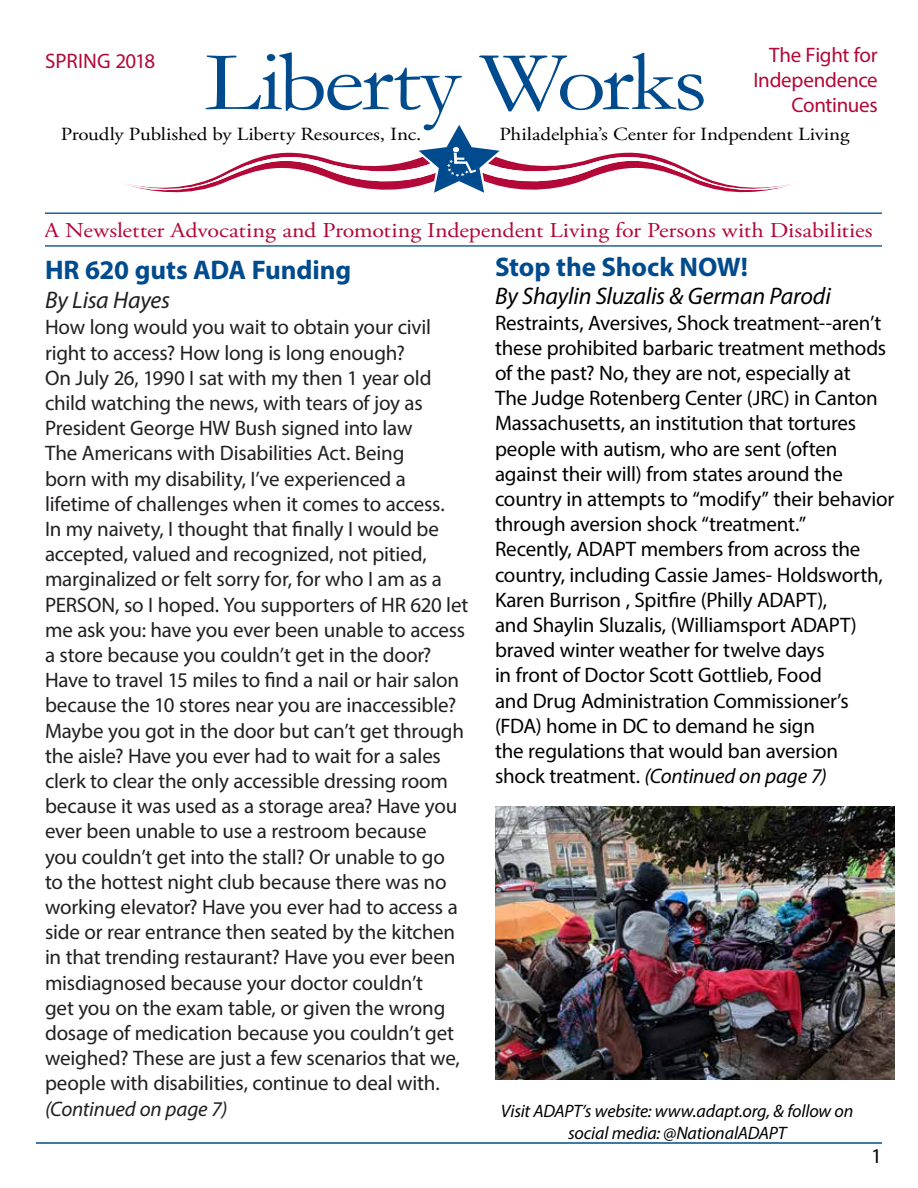
<style>
.page{position:relative;width:918px;height:1188px;background:#fff}
.page>*{position:absolute;margin:0;border:0;box-sizing:border-box;transform-origin:0 0}
.t1{font:85.95px "Garamond";letter-spacing:-.035em;color:#004b8d;scale:1.13 1}
.t2{font:700 27px "Myriad Pro";letter-spacing:-.005em;color:#004b8d}
.t3{font:italic 24px "Myriad Pro";letter-spacing:-.01em;color:#000}
.t4{font:italic 24px "Myriad Pro";letter-spacing:-.01em;color:#221f20}
.t5{font:21.15px "Adobe Garamond Pro";letter-spacing:-.005em;color:#b30838;scale:1.13 1}
.t6{font:21px/25.2px "Myriad Pro";letter-spacing:-.01em;color:#221f20}
.t7{font:21px/25.2px "Myriad Pro";letter-spacing:-.01em;color:#000}
.t8{font:21px/25.2px "Myriad Pro";letter-spacing:-.01em;color:#b30838;text-align:right}
.t9{font:italic 21px "Myriad Pro";letter-spacing:-.01em;color:#221f20}
.t10{font:18.45px "Adobe Garamond Pro";letter-spacing:-.01em;color:#000;scale:1.13 1}
.t11{font:italic 18px/21.6px "Myriad Pro";letter-spacing:-.01em;color:#000;text-align:center}
.s1{font-style:italic}
</style>
<div class="page">
<hr style="left:36px;top:1142px;width:846px;height:2px;background:#004b8d">
<hr style="left:45px;top:212px;width:837px;height:2px;background:#004b8d">
<hr style="left:45px;top:245px;width:837px;height:2px;background:#004b8d">
<svg style="left:127px;top:125px;width:665px;height:68px"></svg>
<img style="left:495px;top:806px;width:399px;height:274px">
<p class="t8" style="left:45px;top:48px;width:112px">SPRING 2018</p>
<p class="t8" style="left:754px;top:42px;width:126px">The Fight for<br>Independence<br>Continues</p>
<h1 class="t1" style="left:205px;top:24px;width:447px">Liberty Works</h1>
<p class="t10" style="left:61px;top:123px;width:321px">Proudly Published by Liberty Resources, Inc.</p>
<p class="t10" style="left:500px;top:123px;width:311px">Philadelphia’s Center for Indpendent Living</p>
<p class="t5" style="left:44px;top:217px;width:735px">A Newsletter Advocating and Promoting Independent Living for Persons with Disabilities</p>
<p class="t2" style="left:45px;top:252px;width:308px">HR 620 guts ADA Funding</p>
<p class="t4" style="left:45px;top:285px;width:127px">By Lisa Hayes</p>
<p class="t6" style="left:45px;top:314px;width:425px">How long would you wait to obtain your civil right to access? How long is long enough?<br>On July 26, 1990 I sat with my then 1 year old child watching the news, with tears of joy as President George HW Bush signed into law<br>The Americans with Disabilities Act. Being<br>born with my disability, I’ve experienced a lifetime of challenges when it comes to access.<br>In my naivety, I thought that finally I would be accepted, valued and recognized, not pitied, marginalized or felt sorry for, for who I am as a PERSON, so I hoped. You supporters of HR 620 let me ask you: have you ever been unable to access a store because you couldn’t get in the door?<br>Have to travel 15 miles to find a nail or hair salon because the 10 stores near you are inaccessible?<br>Maybe you got in the door but can’t get through the aisle? Have you ever had to wait for a sales clerk to clear the only accessible dressing room because it was used as a storage area? Have you ever been unable to use a restroom because<br>you couldn’t get into the stall? Or unable to go<br>to the hottest night club because there was no working elevator? Have you ever had to access a side or rear entrance then seated by the kitchen in that trending restaurant? Have you ever been misdiagnosed because your doctor couldn’t<br>get you on the exam table, or given the wrong dosage of medication because you couldn’t get weighed? These are just a few scenarios that we, people with disabilities, continue to deal with.</p>
<p class="t9" style="left:45px;top:1096px;width:184px">(Continued on page 7)</p>
<p class="t2" style="left:495px;top:249px;width:255px">Stop the Shock NOW!</p>
<p class="t3" style="left:495px;top:281px;width:337px">By Shaylin Sluzalis &amp; German Parodi</p>
<p class="t7" style="left:495px;top:310px;width:401px">Restraints, Aversives, Shock treatment--aren’t these prohibited barbaric treatment methods of the past? No, they are not, especially at<br>The Judge Rotenberg Center (JRC) in Canton Massachusetts, an institution that tortures people with autism, who are sent (often against their will) from states around the country in attempts to “modify” their behavior through aversion shock “treatment.”<br>Recently, ADAPT members from across the country, including Cassie James- Holdsworth, Karen Burrison , Spitfire (Philly ADAPT),<br>and Shaylin Sluzalis, (Williamsport ADAPT) braved winter weather for twelve days<br>in front of Doctor Scott Gottlieb, Food<br>and Drug Administration Commissioner’s (FDA) home in DC to demand he sign<br>the regulations that would ban aversion<br>shock treatment. <span class="s1">(Continued on page 7)</span></p>
<p class="t11" style="left:501px;top:1100px;width:354px">Visit ADAPT’s website: www.adapt.org, &amp; follow on social media: @NationalADAPT</p>
<p class="t7" style="left:871px;top:1143px;width:12px">1</p>
</div>
